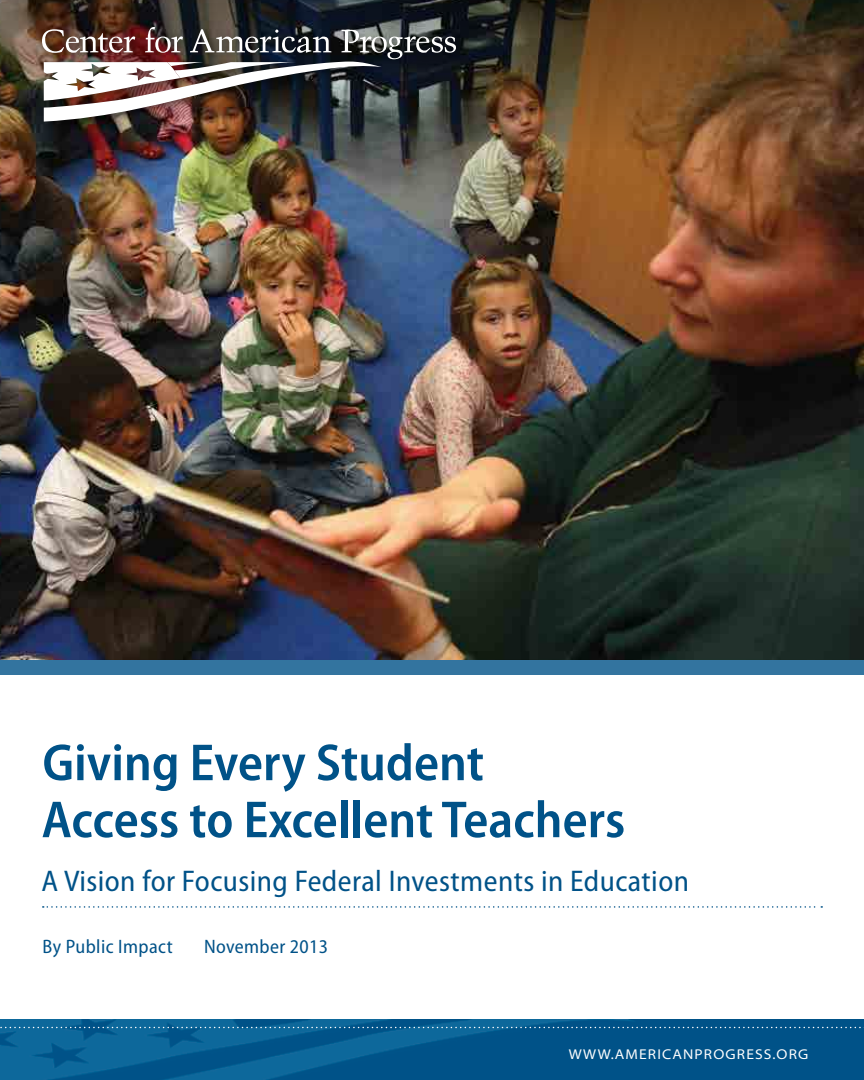
<style>
.page{position:relative;width:864px;height:1080px;background:#fff}
.page>*{position:absolute;margin:0;border:0;box-sizing:border-box;transform-origin:0 0}
.t1{font:600 semi-condensed 52.5px/57px "Myriad Pro";color:#005288}
.t2{font:semi-condensed 30px "Myriad Pro";letter-spacing:.015em;color:#005288}
.t3{font:semi-condensed 19.5px "Myriad Pro";letter-spacing:.02em;color:#005288}
.t4{font:semi-expanded 14.25px "Myriad Pro";letter-spacing:.08em;color:#fff}
</style>
<div class="page">
<img style="left:0;top:1019px;width:864px;height:61px">
<img style="left:0;top:148px;width:864px;height:512px">
<div style="left:0;top:660px;width:864px;height:15px;background:#33749f"></div>
<img style="left:0;top:0;width:864px;height:148px">
<div style="left:36px;top:21px;width:430px;height:111px;background:#000;opacity:.5"></div>
<img style="left:42px;top:27px;width:414px;height:95px">
<svg style="left:0;top:1027px;width:864px;height:1px"></svg>
<svg style="left:43px;top:906px;width:779px;height:2px"></svg>
<h1 class="t1" style="left:42px;top:735px;width:585px">Giving Every Student<br>Access to Excellent Teachers</h1>
<p class="t2" style="left:42px;top:865px;width:649px">A Vision for Focusing Federal Investments in Education</p>
<p class="t3" style="left:43px;top:936px;width:132px">By Public Impact</p>
<p class="t3" style="left:204px;top:936px;width:126px">November 2013</p>
<p class="t4" style="left:569px;top:1047px;width:241px">WWW.AMERICANPROGRESS.ORG</p>
</div>
